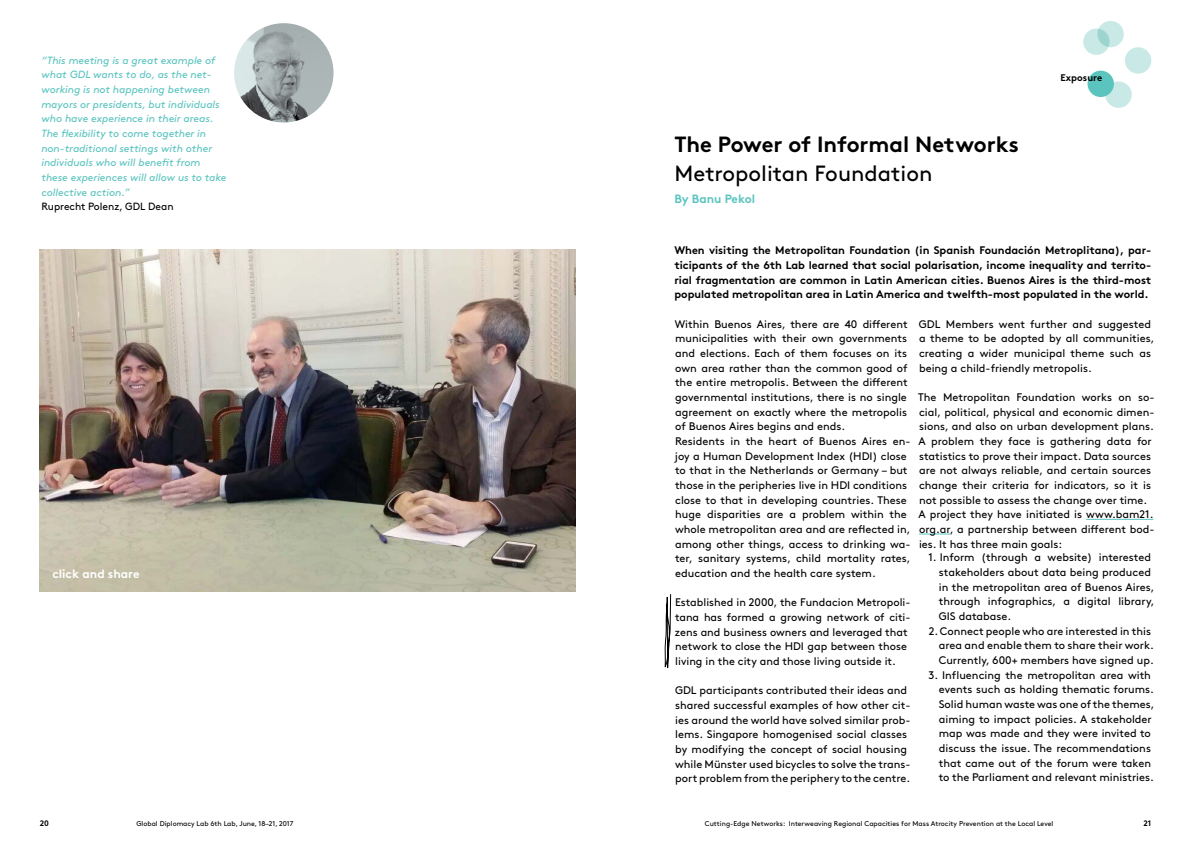
<style>
.page{position:relative;width:1191px;height:842px;background:#fff}
.page>*{position:absolute;margin:0;border:0;box-sizing:border-box;transform-origin:0 0}
.t1{font:700 22px "Brown Std";color:#000}
.t2{font:22px "Brown Std Regular Alt";color:#000}
.t3{font:700 12px "Brown Std";color:#fff}
.t4{font:700 12px "Brown Std";letter-spacing:-.005em;color:#5bc4bf}
.t5{font:11px/14.7px "Brown Std Regular Alt";color:#000}
.t6{font:11px/14.7px "Brown Std Bold Alt";color:#000;text-align:justify}
.t7{font:10.5px/14.7px "Brown Std Italic Alt";letter-spacing:-.005em;color:#5bc4bf}
.t8{font:10.5px "Brown Std Regular Alt";color:#000}
.t9{font:700 9.7px "Brown Std";color:#000}
.t10{font:700 8px "Brown Std";color:#000}
.t11{font:7px "Brown Std Regular Alt";color:#000}
</style>
<div class="page">
<hr style="left:1086px;top:519px;width:67px;height:1px;background:#5bc4bf">
<hr style="left:919px;top:534px;width:31px;height:1px;background:#5bc4bf">
<div style="left:1097px;top:21px;width:26px;height:26px;background:#c9e9e6;border-radius:50%"></div>
<div style="left:1105px;top:81px;width:26px;height:27px;background:#c9e9e6;border-radius:50%"></div>
<div style="left:1125px;top:47px;width:26px;height:27px;background:#c9e9e6;border-radius:50%"></div>
<div style="left:1087px;top:71px;width:26px;height:26px;background:#5bc4bf;border-radius:50%"></div>
<svg style="left:1083px;top:29px;width:26px;height:26px"></svg>
<img style="left:234px;top:23px;width:99px;height:99px;border-radius:50px">
<img style="left:40px;top:249px;width:535px;height:343px">
<svg style="left:664px;top:594px;width:7px;height:75px"></svg>
<p class="t7" style="left:41px;top:53px;width:186px">“This meeting is a great example of what GDL wants to do, as the net&shy;working is not happening between mayors or presidents, but individuals who have experience in their areas.<br>The flexibility to come together in non-traditional settings with other individuals who will benefit from these experiences will allow us to take collective action.”</p>
<p class="t8" style="left:41px;top:201px;width:134px">Ruprecht Polenz, GDL Dean</p>
<p class="t3" style="left:52px;top:567px;width:89px">click and share</p>
<p class="t9" style="left:1060px;top:72px;width:43px">Exposure</p>
<h1 class="t1" style="left:674px;top:131px;width:346px">The Power of Informal Networks</h1>
<h1 class="t2" style="left:674px;top:161px;width:259px">Metropolitan Foundation</h1>
<p class="t4" style="left:674px;top:192px;width:82px">By Banu Pekol</p>
<p class="t6" style="left:674px;top:243px;width:478px">When visiting the Metropolitan Foundation (in Spanish Foundación Metroplitana), par&shy;ticipants of the 6th Lab learned that social polarisation, income inequality and territo&shy;rial fragmentation are common in Latin American cities. Buenos Aires is the third-most populated metropolitan area in Latin America and twelfth-most populated in the world.</p>
<p class="t5" style="left:675px;top:317px;width:237px">Within Buenos Aires, there are 40 different municipalities with their own governments and elections. Each of them focuses on its own area rather than the common good of the entire metropolis. Between the different governmental institutions, there is no single agreement on exactly where the metropolis of Buenos Aires begins and ends.<br>Residents in the heart of Buenos Aires en&shy;joy a Human Development Index (HDI) close to that in the Netherlands or Germany – but those in the peripheries live in HDI conditions close to that in developing countries. These huge disparities are a problem within the whole metropolitan area and are reflected in, among other things, access to drinking wa&shy;ter, sanitary systems, child mortality rates, education and the health care system.</p>
<p class="t5" style="left:675px;top:595px;width:237px">Established in 2000, the Fundacion Metropoli&shy;tana has formed a growing network of citi&shy;zens and business owners and leveraged that network to close the HDI gap between those living in the city and those living outside it.</p>
<p class="t5" style="left:675px;top:683px;width:237px">GDL participants contributed their ideas and shared successful examples of how other cit&shy;ies around the world have solved similar prob&shy;lems. Singapore homogenised social classes by modifying the concept of social housing while Münster used bicycles to solve the trans&shy;port problem from the periphery to the centre.</p>
<p class="t5" style="left:919px;top:317px;width:237px">GDL Members went further and suggested a theme to be adopted by all communities, creating a wider municipal theme such as being a child-friendly metropolis.</p>
<p class="t5" style="left:918px;top:390px;width:238px">The Metropolitan Foundation works on so&shy;cial, political, physical and economic dimen&shy;sions, and also on urban development plans.<br>A problem they face is gathering data for statistics to prove their impact. Data sources are not always reliable, and certain sources change their criteria for indicators, so it is not possible to assess the change over time.<br>A project they have initiated is www.bam21. org.ar, a partnership between different bod&shy;ies. It has three main goals:</p>
<p class="t5" style="left:938px;top:550px;width:217px;text-indent:-10px">1. Inform (through a website) interested stakeholders about data being produced in the metropolitan area of Buenos Aires, through infographics, a digital library, GIS database.</p>
<p class="t5" style="left:938px;top:624px;width:217px;text-indent:-10px">2. Connect people who are interested in this area and enable them to share their work.<br>Currently, 600+ members have signed up.</p>
<p class="t5" style="left:938px;top:668px;width:217px;text-indent:-10px">3. Influencing the metropolitan area with events such as holding thematic forums.<br>Solid human waste was one of the themes, aiming to impact policies. A stakeholder map was made and they were invited to discuss the issue. The recommendations that came out of the forum were taken to the Parliament and relevant ministries.</p>
<p class="t10" style="left:40px;top:818px;width:11px">20</p>
<p class="t11" style="left:136px;top:820px;width:158px">Global Diplomacy Lab 6th Lab, June, 18–21, 2017</p>
<p class="t11" style="left:705px;top:820px;width:350px">Cutting-Edge Networks: Interweaving Regional Capacities for Mass Atrocity Prevention at the Local Level</p>
<p class="t10" style="left:1143px;top:818px;width:9px">21</p>
</div>
